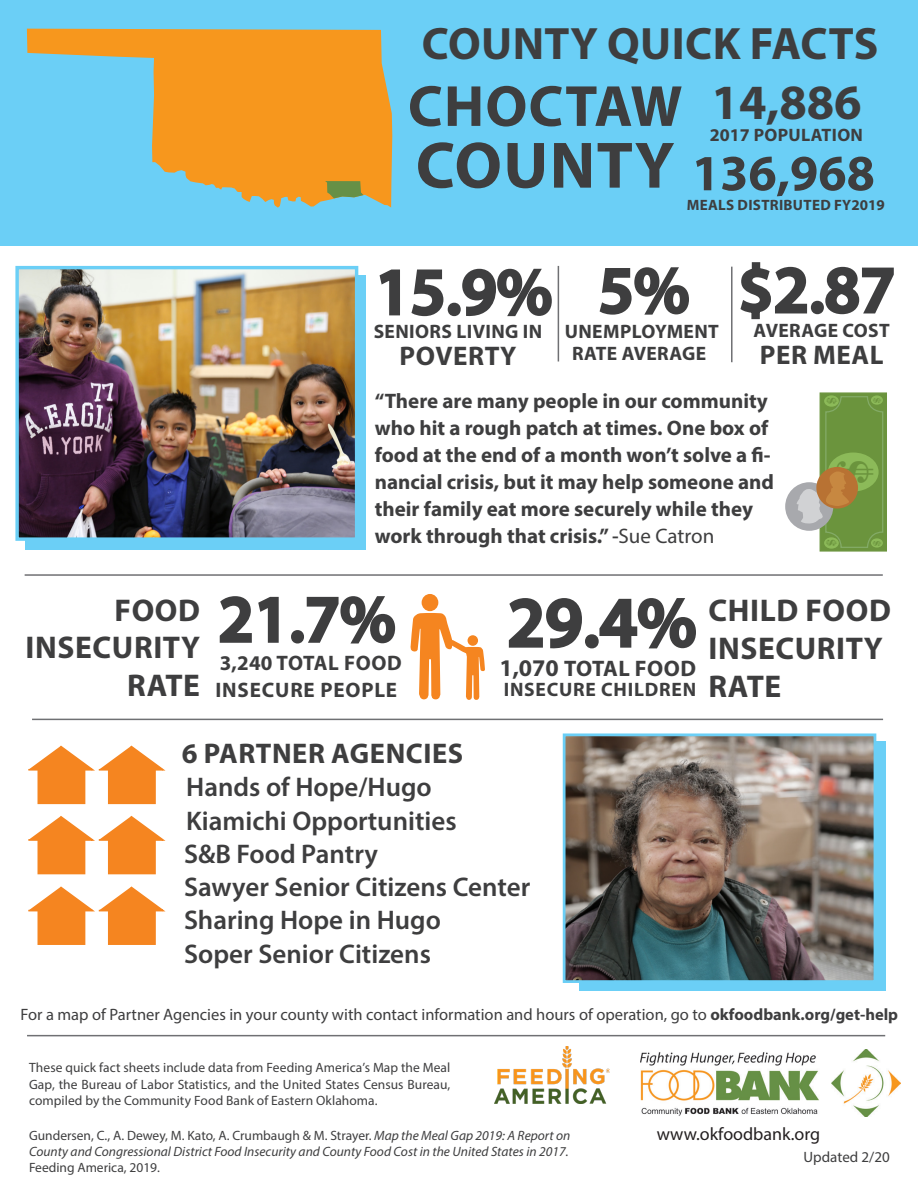
<style>
.page{position:relative;width:918px;height:1188px;background:#fff}
.page>*{position:absolute;margin:0;border:0;box-sizing:border-box;transform-origin:0 0}
.t1{font:600 70.5px "Myriad Pro";color:#3e3e3f}
.t2{font:700 66.15px "Myriad Pro";letter-spacing:.02em;color:#3e3e3f}
.t3{font:600 66px "Myriad Pro";color:#3e3e3f}
.t4{font:700 58.5px "Myriad Pro";letter-spacing:.02em;color:#3e3e3f}
.t5{font:700 51px "Myriad Pro";color:#3e3e3f}
.t6{font:700 50.25px "Bodoni";color:#6b943d}
.t7{font:700 49.5px "Myriad Pro";color:#3e3e3f}
.t8{font:700 45.6px "Myriad Pro";letter-spacing:.01em;color:#3e3e3f}
.t9{font:700 31.5px "Myriad Pro";letter-spacing:.02em;color:#3e3e3f}
.t10{font:700 28.5px "Myriad Pro";letter-spacing:.02em;color:#3e3e3f}
.t11{font:600 27px/33.3px "Myriad Pro";color:#3e3e3f}
.t12{font:700 27px "Myriad Pro";letter-spacing:.02em;color:#3e3e3f}
.t13{font:700 22.5px "Myriad Pro";letter-spacing:.02em;color:#3e3e3f}
.t14{font:700 21px/27px "Myriad Pro";color:#3e3e3f}
.t15{font:700 21px "Myriad Pro";letter-spacing:.04em;color:#3e3e3f}
.t16{font:700 19.5px "Myriad Pro";letter-spacing:.02em;color:#3e3e3f}
.t17{font:700 19.5px "Myriad Pro";letter-spacing:.04em;color:#3e3e3f}
.t18{font:18px "Myriad Pro";color:#231f20}
.t19{font:700 18px "Myriad Pro";letter-spacing:.02em;color:#3e3e3f}
.t20{font:16.5px "Myriad Pro";color:#3e3e3f}
.t21{font:700 15px "Myriad Pro";letter-spacing:.02em;color:#3e3e3f}
.t22{font:15px "Myriad Pro";color:#3e3e3f}
.t23{font:700 13.65px "Bodoni";color:#6b943d}
.t24{font:13.5px/16.2px "Myriad Pro";color:#3e3e3f;text-align:justify}
.t25{font:italic 13.5px/16.2px "Myriad Pro";color:#3e3e3f}
.t26{font:700 10.8px "Bodoni";color:#6b943d}
.t27{font:700 10.65px "Bodoni";color:#6b943d}
.s1{font-weight:600}
.s2{font-weight:400}
.s3{font-size:24px}
.s4{font-weight:700}
.s5{font-style:normal}
</style>
<div class="page">
<div style="left:0;top:0;width:918px;height:245px;background:#6bcff6"></div>
<img style="left:641px;top:1050px;width:259px;height:66px">
<img style="left:494px;top:1047px;width:116px;height:57px">
<svg style="left:27px;top:29px;width:365px;height:179px;fill:#f7971d"></svg>
<svg style="left:325px;top:181px;width:38px;height:17px"></svg>
<svg style="left:599px;top:267px;width:90px;height:48px"></svg>
<svg style="left:379px;top:269px;width:21px;height:47px"></svg>
<svg style="left:411px;top:269px;width:33px;height:48px"></svg>
<div style="left:448px;top:303px;width:13px;height:13px;border:3px solid #3e3e3f;border-radius:50%"></div>
<svg style="left:462px;top:268px;width:90px;height:49px"></svg>
<hr style="left:32px;top:719px;width:851px;height:1px;background:#6f7073">
<div style="left:25px;top:275px;width:341px;height:274px;background:#6bcff6"></div>
<img style="left:19px;top:270px;width:335px;height:267px">
<div style="left:15px;top:266px;width:343px;height:275px;border:3px solid #6bcff6"></div>
<hr style="left:27px;top:1035px;width:858px;height:1px;background:#6f7073">
<div style="left:422px;top:594px;width:16px;height:17px;background:#f58520;border-radius:50%"></div>
<svg style="left:508px;top:598px;width:74px;height:51px"></svg>
<div style="left:585px;top:634px;width:14px;height:14px;border:3px solid #3e3e3f;border-radius:50%"></div>
<svg style="left:598px;top:598px;width:98px;height:51px"></svg>
<svg style="left:740px;top:262px;width:68px;height:58px"></svg>
<div style="left:811px;top:301px;width:13px;height:13px;border:3px solid #3e3e3f;border-radius:50%"></div>
<svg style="left:825px;top:266px;width:69px;height:49px"></svg>
<svg style="left:410px;top:613px;width:75px;height:87px"></svg>
<hr style="left:25px;top:574px;width:858px;height:2px;background:#6f7073">
<div style="left:820px;top:392px;width:67px;height:160px;background:#6b943d;border:1px solid #6b943d"></div>
<div style="left:828px;top:453px;width:51px;height:39px;background:#8cba59;border-radius:50%"></div>
<div style="left:871px;top:538px;width:12px;height:10px;background:#8cba59;border-radius:50%"></div>
<div style="left:824px;top:537px;width:15px;height:12px;background:#8cba59;border-radius:50%"></div>
<div style="left:824px;top:395px;width:15px;height:12px;background:#8cba59;border-radius:50%"></div>
<div style="left:871px;top:395px;width:12px;height:10px;background:#8cba59;border-radius:50%"></div>
<div style="left:825px;top:396px;width:58px;height:152px;border:1px solid #8cb376;border-radius:15px"></div>
<div style="left:785px;top:482px;width:48px;height:49px;background:#a8a9ad;border-radius:50%"></div>
<div style="left:816px;top:467px;width:42px;height:42px;background:#b87233;border-radius:50%"></div>
<svg style="left:797px;top:471px;width:52px;height:53px"></svg>
<hr style="left:558px;top:266px;width:1px;height:96px;background:#6f7073">
<hr style="left:731px;top:267px;width:2px;height:95px;background:#6f7073">
<div style="left:579px;top:742px;width:307px;height:249px;background:#6bcff6"></div>
<img style="left:567px;top:737px;width:305px;height:242px">
<div style="left:563px;top:733px;width:313px;height:250px;border:3px solid #6bcff6"></div>
<div style="left:38px;top:769px;width:47px;height:35px;background:#f58520"></div>
<div style="left:108px;top:769px;width:48px;height:35px;background:#f58520"></div>
<svg style="left:28px;top:745px;width:138px;height:26px"></svg>
<div style="left:38px;top:839px;width:47px;height:35px;background:#f58520"></div>
<div style="left:108px;top:839px;width:48px;height:35px;background:#f58520;border:2px solid #f58520"></div>
<svg style="left:28px;top:815px;width:138px;height:27px"></svg>
<div style="left:38px;top:910px;width:47px;height:35px;background:#f58520"></div>
<div style="left:108px;top:910px;width:48px;height:35px;background:#f58520"></div>
<svg style="left:28px;top:886px;width:138px;height:26px"></svg>
<svg style="left:219px;top:596px;width:60px;height:47px"></svg>
<div style="left:291px;top:630px;width:13px;height:14px;border:3px solid #3e3e3f;border-radius:50%"></div>
<svg style="left:306px;top:596px;width:90px;height:48px"></svg>
<p class="t8" style="left:422px;top:14px;width:458px">COUNTY QUICK FACTS</p>
<p class="t7" style="left:712px;top:70px;width:152px">14,886</p>
<p class="t19" style="left:710px;top:123px;width:155px">2017 POPULATION</p>
<p class="t4" style="left:408px;top:68px;width:276px">CHOCTAW</p>
<p class="t2" style="left:416px;top:122px;width:260px">COUNTY</p>
<p class="t5" style="left:692px;top:140px;width:185px">136,968</p>
<p class="t21" style="left:687px;top:195px;width:200px">MEALS DISTRIBUTED FY2019</p>
<p class="t3" style="left:375px;top:250px;width:179px">15.9%</p>
<p class="t12" style="left:400px;top:338px;width:118px">POVERTY</p>
<p class="t16" style="left:374px;top:319px;width:170px">SENIORS LIVING IN</p>
<p class="t3" style="left:599px;top:248px;width:92px">5%</p>
<p class="t16" style="left:572px;top:341px;width:136px">RATE AVERAGE</p>
<p class="t16" style="left:565px;top:319px;width:156px">UNEMPLOYMENT</p>
<p class="t3" style="left:738px;top:248px;width:159px">$2.87</p>
<p class="t16" style="left:754px;top:318px;width:138px">AVERAGE COST</p>
<p class="t12" style="left:760px;top:337px;width:125px">PER MEAL</p>
<p class="t14" style="left:375px;top:387px;width:401px">“There are many people in our community who hit a rough patch at times. One box of food at the end of a month won’t solve a fi&shy;nancial crisis, but it may help someone and their family eat more securely while they work through that crisis.” <span class="s1">-</span><span class="s2">Sue Catron</span></p>
<p class="t23" style="left:823px;top:404px;width:8px;rotate:-90deg">$</p>
<p class="t27" style="left:871px;top:403px;width:7px;rotate:-90deg">$</p>
<h3 class="t6" style="left:822px;top:484px;width:26px;rotate:-90deg">$</h3>
<p class="t23" style="left:823px;top:546px;width:8px;rotate:-90deg">$</p>
<p class="t26" style="left:870px;top:546px;width:7px;rotate:-90deg">$</p>
<p class="t9" style="left:114px;top:589px;width:87px">FOOD</p>
<p class="t9" style="left:25px;top:627px;width:176px">INSECURITY</p>
<p class="t9" style="left:127px;top:665px;width:74px">RATE</p>
<p class="t3" style="left:218px;top:577px;width:179px">21.7%</p>
<p class="t14" style="left:220px;top:648px;width:184px">3,240 TOTAL FOOD</p>
<p class="t15" style="left:215px;top:676px;width:183px">INSECURE PEOPLE</p>
<p class="t1" style="left:507px;top:578px;width:191px">29.4%</p>
<p class="t13" style="left:499px;top:654px;width:198px"><span class="s3">1,070</span> TOTAL FOOD</p>
<p class="t17" style="left:504px;top:676px;width:194px">INSECURE CHILDREN</p>
<p class="t9" style="left:708px;top:590px;width:184px">CHILD FOOD</p>
<p class="t9" style="left:708px;top:628px;width:176px">INSECURITY</p>
<p class="t9" style="left:708px;top:665px;width:74px">RATE</p>
<p class="t10" style="left:182px;top:734px;width:283px">6 PARTNER AGENCIES</p>
<p class="t11" style="left:184px;top:770px;width:348px">Hands of Hope/Hugo<br>Kiamichi Opportunities<br>S&amp;B Food Pantry<br>Sawyer Senior Citizens Center<br>Sharing Hope in Hugo<br>Soper Senior Citizens</p>
<p class="t20" style="left:21px;top:1004px;width:879px">For a map of Partner Agencies in your county with contact information and hours of operation, go to <span class="s4">okfoodbank.org/get-help</span></p>
<p class="t24" style="left:29px;top:1059px;width:423px">These quick fact sheets include data from Feeding America’s Map the Meal Gap, the Bureau of Labor Statistics, and the United States Census Bureau, compiled by the Community Food Bank of Eastern Oklahoma.</p>
<p class="t25" style="left:29px;top:1127px;width:543px"><span class="s5">Gundersen, C., A. Dewey, M. Kato, A. Crumbaugh &amp; M. Strayer.</span> Map the Meal Gap 2019: A Report on<br>County and Congressional District Food Insecurity and County Food Cost in the United States in 2017.</p>
<p class="t24" style="left:29px;top:1160px;width:132px">Feeding America, 2019.</p>
<p class="t18" style="left:657px;top:1122px;width:165px">www.okfoodbank.org</p>
<p class="t22" style="left:803px;top:1148px;width:88px">Updated 2/20</p>
</div>
